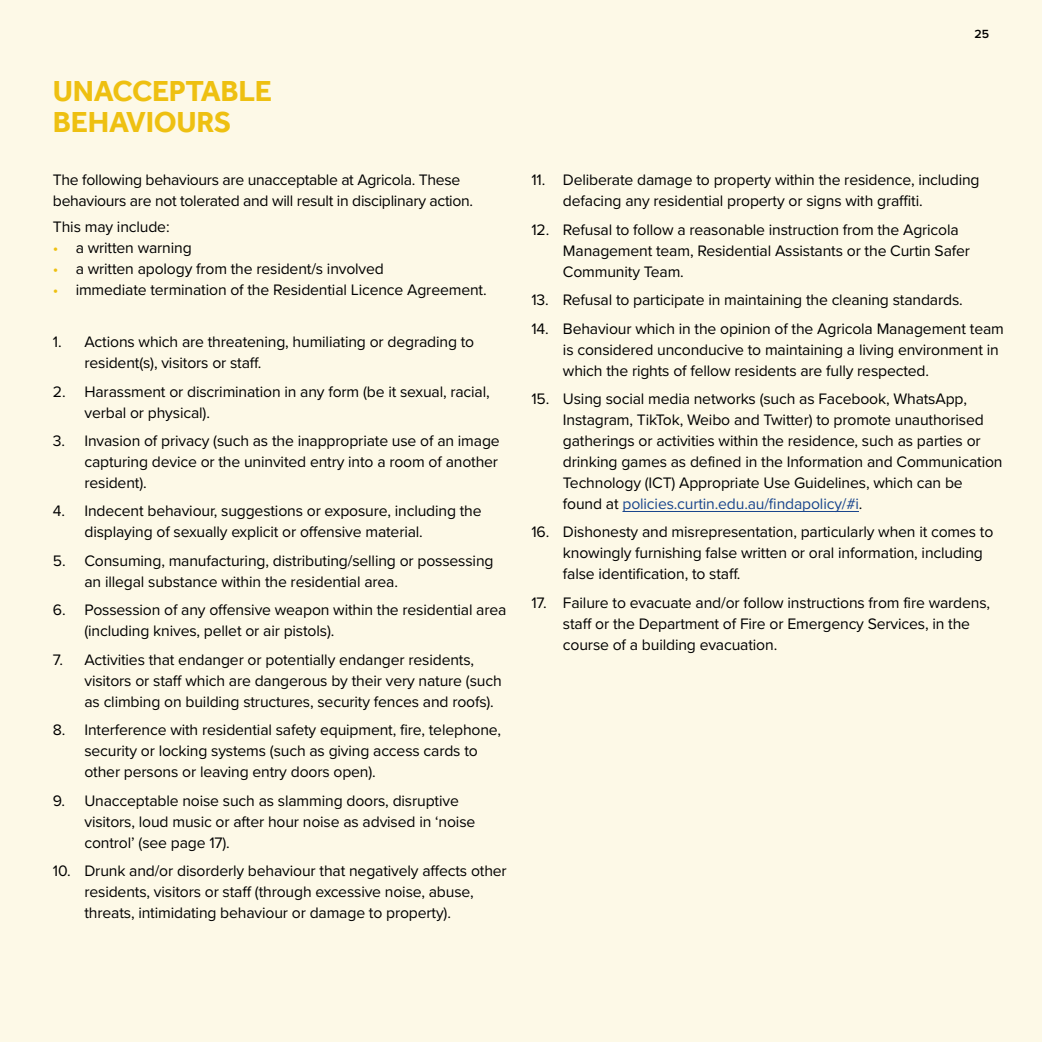
<style>
.page{position:relative;width:1042px;height:1042px;background:#fdf9e7}
.page>*{position:absolute;margin:0;border:0;box-sizing:border-box;transform-origin:0 0}
.t1{font:700 29.75px/31.5px "Effra";letter-spacing:-.01em;color:#eec011}
.t2{font:15.75px/21px "Proxima Nova";letter-spacing:-.01em;color:#000}
.t3{font:600 12.25px "Proxima Nova";color:#000}
.s1{color:#eec011}
.s2{color:#1a468d}
</style>
<div class="page">
<hr style="left:622px;top:511px;width:237px;height:1px;background:#1a468d">
<h1 class="t1" style="left:53px;top:75px;width:221px">UNACCEPTABLE<br>BEHAVIOURS</h1>
<p class="t2" style="left:53px;top:169px;width:422px">The following behaviours are unacceptable at Agricola. These behaviours are not tolerated and will result in disciplinary action.</p>
<p class="t2" style="left:53px;top:216px;width:118px">This may include:</p>
<p class="t2" style="left:53px;top:237px;width:140px"><span class="s1">•</span> a written warning</p>
<p class="t2" style="left:53px;top:258px;width:332px"><span class="s1">•</span> a written apology from the resident/s involved</p>
<p class="t2" style="left:53px;top:279px;width:435px"><span class="s1">•</span> immediate termination of the Residential Licence Agreement.</p>
<p class="t2" style="left:84px;top:331px;width:391px;text-indent:-32px">1. Actions which are threatening, humiliating or degrading to resident(s), visitors or staff.</p>
<p class="t2" style="left:84px;top:380px;width:407px;text-indent:-32px">2. Harassment or discrimination in any form (be it sexual, racial, verbal or physical).</p>
<p class="t2" style="left:84px;top:429px;width:417px;text-align:justify;text-indent:-32px">3. Invasion of privacy (such as the inappropriate use of an image capturing device or the uninvited entry into a room of another resident).</p>
<p class="t2" style="left:84px;top:500px;width:399px;text-indent:-32px">4. Indecent behaviour, suggestions or exposure, including the displaying of sexually explicit or offensive material.</p>
<p class="t2" style="left:84px;top:549px;width:411px;text-indent:-32px">5. Consuming, manufacturing, distributing/selling or possessing an illegal substance within the residential area.</p>
<p class="t2" style="left:84px;top:599px;width:423px;text-indent:-31px">6. Possession of any offensive weapon within the residential area (including knives, pellet or air pistols).</p>
<p class="t2" style="left:84px;top:648px;width:419px;text-indent:-32px">7. Activities that endanger or potentially endanger residents, visitors or staff which are dangerous by their very nature (such as climbing on building structures, security fences and roofs).</p>
<p class="t2" style="left:84px;top:719px;width:418px;text-indent:-32px">8. Interference with residential safety equipment, fire, telephone, security or locking systems (such as giving access cards to other persons or leaving entry doors open).</p>
<p class="t2" style="left:84px;top:789px;width:392px;text-indent:-32px">9. Unacceptable noise such as slamming doors, disruptive visitors, loud music or after hour noise as advised in ‘noise control’ (see page 17).</p>
<p class="t2" style="left:84px;top:859px;width:424px;text-indent:-32px">10. Drunk and/or disorderly behaviour that negatively affects other residents, visitors or staff (through excessive noise, abuse, threats, intimidating behaviour or damage to property).</p>
<p class="t3" style="left:974px;top:25px;width:16px">25</p>
<p class="t2" style="left:563px;top:169px;width:418px;text-indent:-32px">11. Deliberate damage to property within the residence, including defacing any residential property or signs with graffiti.</p>
<p class="t2" style="left:563px;top:218px;width:409px;text-indent:-32px">12. Refusal to follow a reasonable instruction from the Agricola<br>Management team, Residential Assistants or the Curtin Safer<br>Community Team.</p>
<p class="t2" style="left:531px;top:289px;width:433px">13. Refusal to participate in maintaining the cleaning standards.</p>
<p class="t2" style="left:563px;top:317px;width:442px;text-indent:-32px">14. Behaviour which in the opinion of the Agricola Management team is considered unconducive to maintaining a living environment in which the rights of fellow residents are fully respected.</p>
<p class="t2" style="left:563px;top:387px;width:441px;text-indent:-32px">15. Using social media networks (such as Facebook, WhatsApp, Instagram, TikTok, Weibo and Twitter) to promote unauthorised gatherings or activities within the residence, such as parties or drinking games as defined in the Information and Communication Technology (ICT) Appropriate Use Guidelines, which can be found at <span class="s2">policies.curtin.edu.au/findapolicy/#i</span>.</p>
<p class="t2" style="left:563px;top:521px;width:432px;text-indent:-32px">16. Dishonesty and misrepresentation, particularly when it comes to knowingly furnishing false written or oral information, including false identification, to staff.</p>
<p class="t2" style="left:563px;top:591px;width:429px;text-indent:-32px">17. Failure to evacuate and/or follow instructions from fire wardens, staff or the Department of Fire or Emergency Services, in the course of a building evacuation.</p>
</div>
